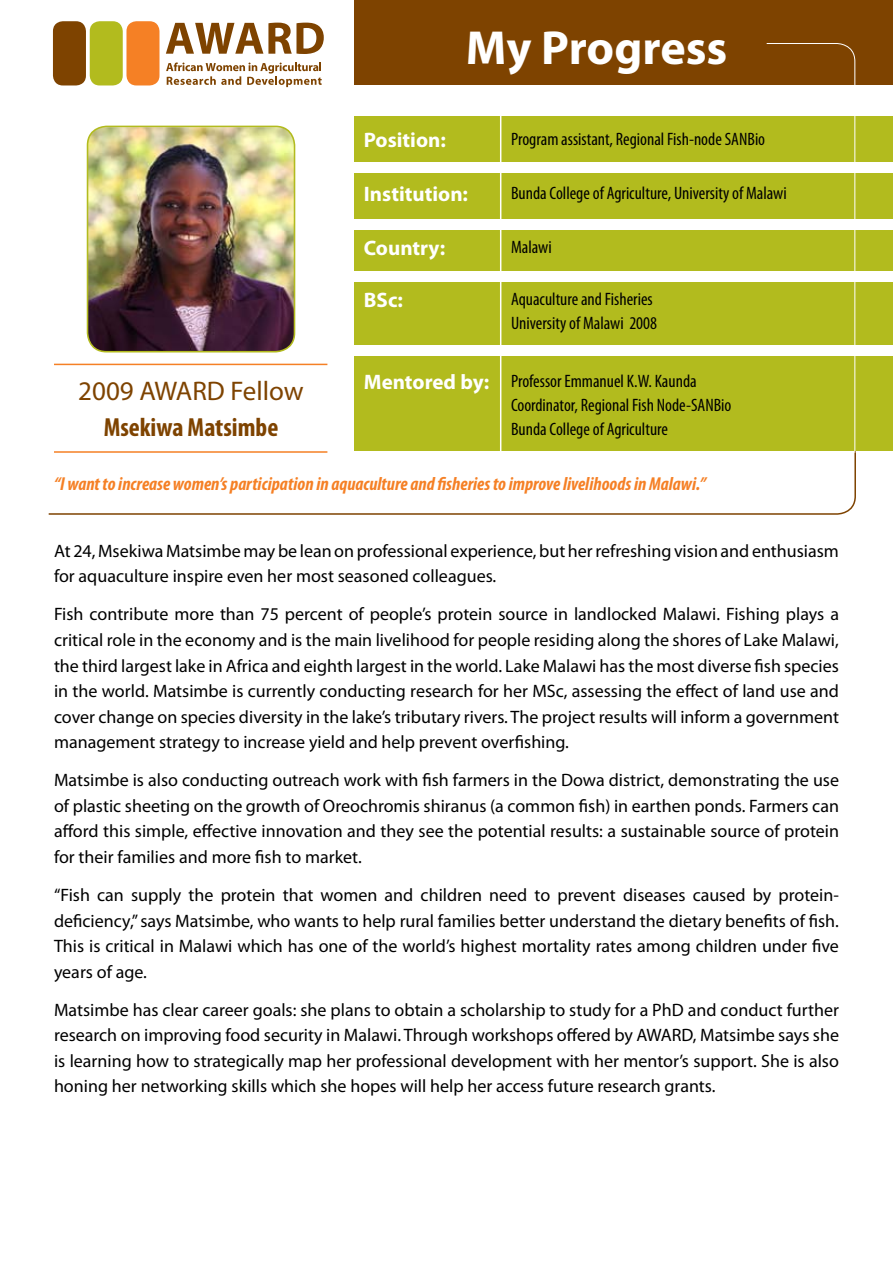
<style>
.page{position:relative;width:893px;height:1263px;background:#fff}
.page>*{position:absolute;margin:0;border:0;box-sizing:border-box;transform-origin:0 0}
.t1{font:700 48px "Myriad Pro";color:#fff}
.t2{font:27px "Myriad Pro";color:#7e4300}
.t3{font:700 condensed 26.25px "Myriad Pro";color:#7e4300}
.t4{font:700 21px "Myriad Pro";color:#fff}
.t5{font:italic 700 condensed 18.75px "Myriad Pro";color:#f58025}
.t6{font:18px/25.5px "Myriad Pro";color:#000;text-align:justify}
.t7{font:condensed 18px/24px "Myriad Pro";color:#000}
</style>
<div class="page">
<div style="left:354px;top:0;width:539px;height:85px;background:#7e4300"></div>
<svg style="left:166px;top:23px;width:158px;height:31px"></svg>
<svg style="left:166px;top:63px;width:156px;height:24px"></svg>
<div style="left:53px;top:21px;width:33px;height:64px;background:#7e4300;border-radius:10px"></div>
<div style="left:90px;top:21px;width:33px;height:64px;background:#b2bb1e;border-radius:10px"></div>
<div style="left:126px;top:21px;width:33px;height:64px;background:#f58025;border-radius:10px"></div>
<svg style="left:48px;top:451px;width:808px;height:64px"></svg>
<hr style="left:54px;top:364px;width:273px;height:1px;background:#f58025">
<hr style="left:54px;top:451px;width:273px;height:2px;background:#f58025">
<img style="left:88px;top:127px;width:206px;height:225px">
<div style="left:87px;top:126px;width:208px;height:226px;border:2px solid #b2bb1e;border-radius:19px"></div>
<div style="left:354px;top:173px;width:539px;height:45px;background:#b2bb1e"></div>
<div style="left:354px;top:117px;width:539px;height:45px;background:#b2bb1e"></div>
<div style="left:354px;top:230px;width:539px;height:41px;background:#b2bb1e"></div>
<div style="left:354px;top:282px;width:539px;height:63px;background:#b2bb1e"></div>
<div style="left:354px;top:356px;width:539px;height:95px;background:#b2bb1e"></div>
<hr style="left:500px;top:113px;width:1px;height:362px;background:#fff">
<svg style="left:766px;top:43px;width:90px;height:410px"></svg>
<h1 class="t1" style="left:466px;top:17px;width:263px">My Progress</h1>
<h2 class="t2" style="left:78px;top:374px;width:227px">2009 AWARD Fellow</h2>
<h3 class="t3" style="left:104px;top:411px;width:176px">Msekiwa Matsimbe</h3>
<p class="t4" style="left:364px;top:126px;width:84px">Position:</p>
<p class="t4" style="left:364px;top:180px;width:106px">Institution:</p>
<p class="t4" style="left:364px;top:234px;width:83px">Country:</p>
<p class="t4" style="left:364px;top:287px;width:41px">BSc:</p>
<p class="t4" style="left:364px;top:368px;width:127px">Mentored by:</p>
<p class="t7" style="left:511px;top:127px;width:256px">Program assistant, Regional Fish-node SANBio</p>
<p class="t7" style="left:511px;top:181px;width:277px">Bunda College of Agriculture, University of Malawi</p>
<p class="t7" style="left:511px;top:234px;width:42px">Malawi</p>
<p class="t7" style="left:511px;top:287px;width:148px">Aquaculture and Fisheries<br>University of Malawi 2008</p>
<p class="t7" style="left:511px;top:369px;width:222px">Professor Emmanuel K.W. Kaunda<br>Coordinator, Regional Fish Node-SANBio<br>Bunda College of Agriculture</p>
<p class="t5" style="left:54px;top:472px;width:653px">“I want to increase women’s participation in aquaculture and fisheries to improve livelihoods in Malawi.”</p>
<p class="t6" style="left:54px;top:538px;width:786px">At 24, Msekiwa Matsimbe may be lean on professional experience, but her refreshing vision and enthusiasm for aquaculture inspire even her most seasoned colleagues.</p>
<p class="t6" style="left:54px;top:601px;width:786px">Fish contribute more than 75 percent of people’s protein source in landlocked Malawi. Fishing plays a critical role in the economy and is the main livelihood for people residing along the shores of Lake Malawi, the third largest lake in Africa and eighth largest in the world. Lake Malawi has the most diverse fish species in the world. Matsimbe is currently conducting research for her MSc, assessing the effect of land use and cover change on species diversity in the lake’s tributary rivers. The project results will inform a government management strategy to increase yield and help prevent overfishing.</p>
<p class="t6" style="left:54px;top:767px;width:787px">Matsimbe is also conducting outreach work with fish farmers in the Dowa district, demonstrating the use of plastic sheeting on the growth of Oreochromis shiranus (a common fish) in earthen ponds. Farmers can afford this simple, effective innovation and they see the potential results: a sustainable source of protein for their families and more fish to market.</p>
<p class="t6" style="left:54px;top:882px;width:786px">“Fish can supply the protein that women and children need to prevent diseases caused by protein&shy;deficiency,” says Matsimbe, who wants to help rural families better understand the dietary benefits of fish.<br>This is critical in Malawi which has one of the world’s highest mortality rates among children under five years of age.</p>
<p class="t6" style="left:54px;top:997px;width:787px">Matsimbe has clear career goals: she plans to obtain a scholarship to study for a PhD and conduct further research on improving food security in Malawi. Through workshops offered by AWARD, Matsimbe says she is learning how to strategically map her professional development with her mentor’s support. She is also honing her networking skills which she hopes will help her access future research grants.</p>
</div>
